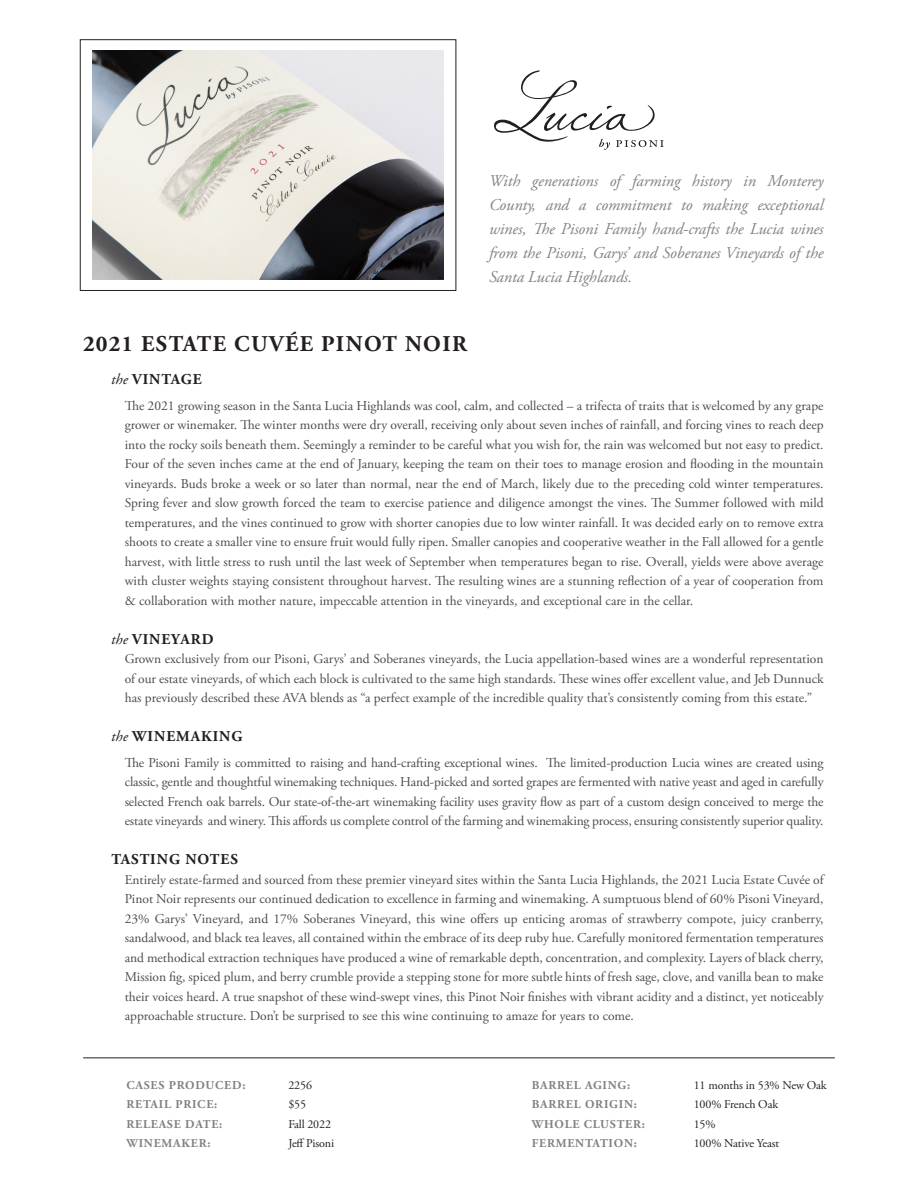
<style>
.page{position:relative;width:918px;height:1188px;background:#fff}
.page>*{position:absolute;margin:0;border:0;box-sizing:border-box;transform-origin:0 0}
.t1{font:700 22.5px "Adobe Garamond Pro";letter-spacing:.065em;color:#231f20}
.t2{font:italic 16.5px/24px "Adobe Garamond Pro";letter-spacing:-.005em;color:#808285;text-align:justify}
.t3{font:700 15px "Adobe Garamond Pro";letter-spacing:.065em;color:#231f20}
.t4{font:13.5px/19.5px "Adobe Garamond Pro";color:#4b4c4d;text-align:justify}
.t5{font:700 12px "Adobe Garamond Pro";letter-spacing:.065em;color:#808285}
.t6{font:12px "Adobe Garamond Pro";letter-spacing:-.01em;color:#231f20}
.s1{font-weight:400;font-style:italic}
</style>
<div class="page">
<svg style="left:494px;top:71px;width:170px;height:79px"></svg>
<hr style="left:83px;top:1058px;width:752px;height:1px;background:#231f20">
<div style="left:80px;top:40px;width:376px;height:251px;border:1px solid #231f20"></div>
<img style="left:92px;top:50px;width:352px;height:230px">
<p class="t2" style="left:489px;top:169px;width:336px">With generations of farming history in Monterey County, and a commitment to making exceptional wines, The Pisoni Family hand-crafts the Lucia wines from the Pisoni, Garys’ and Soberanes Vineyards of the Santa Lucia Highlands.</p>
<p class="t1" style="left:83px;top:331px;width:386px">2021 ESTATE CUVÉE PINOT NOIR</p>
<p class="t3" style="left:111px;top:371px;width:92px"><span class="s1">the</span> VINTAGE</p>
<p class="t4" style="left:125px;top:396px;width:700px">The 2021 growing season in the Santa Lucia Highlands was cool, calm, and collected – a trifecta of traits that is welcomed by any grape grower or winemaker. The winter months were dry overall, receiving only about seven inches of rainfall, and forcing vines to reach deep into the rocky soils beneath them. Seemingly a reminder to be careful what you wish for, the rain was welcomed but not easy to predict.<br>Four of the seven inches came at the end of January, keeping the team on their toes to manage erosion and flooding in the mountain vineyards. Buds broke a week or so later than normal, near the end of March, likely due to the preceding cold winter temperatures.<br>Spring fever and slow growth forced the team to exercise patience and diligence amongst the vines. The Summer followed with mild temperatures, and the vines continued to grow with shorter canopies due to low winter rainfall. It was decided early on to remove extra shoots to create a smaller vine to ensure fruit would fully ripen. Smaller canopies and cooperative weather in the Fall allowed for a gentle harvest, with little stress to rush until the last week of September when temperatures began to rise. Overall, yields were above average with cluster weights staying consistent throughout harvest. The resulting wines are a stunning reflection of a year of cooperation from &amp; collaboration with mother nature, impeccable attention in the vineyards, and exceptional care in the cellar.</p>
<p class="t3" style="left:111px;top:630px;width:104px"><span class="s1">the</span> VINEYARD</p>
<p class="t4" style="left:125px;top:650px;width:700px">Grown exclusively from our Pisoni, Garys’ and Soberanes vineyards, the Lucia appellation-based wines are a wonderful representation of our estate vineyards, of which each block is cultivated to the same high standards. These wines offer excellent value, and Jeb Dunnuck has previously described these AVA blends as “a perfect example of the incredible quality that’s consistently coming from this estate.”</p>
<p class="t3" style="left:111px;top:728px;width:133px"><span class="s1">the</span> WINEMAKING</p>
<p class="t4" style="left:125px;top:753px;width:700px">The Pisoni Family is committed to raising and hand-crafting exceptional wines. The limited-production Lucia wines are created using classic, gentle and thoughtful winemaking techniques. Hand-picked and sorted grapes are fermented with native yeast and aged in carefully selected French oak barrels. Our state-of-the-art winemaking facility uses gravity flow as part of a custom design conceived to merge the estate vineyards and winery. This affords us complete control of the farming and winemaking process, ensuring consistently superior quality.</p>
<p class="t3" style="left:111px;top:851px;width:128px">TASTING NOTES</p>
<p class="t4" style="left:125px;top:870px;width:700px">Entirely estate-farmed and sourced from these premier vineyard sites within the Santa Lucia Highlands, the 2021 Lucia Estate Cuvée of Pinot Noir represents our continued dedication to excellence in farming and winemaking. A sumptuous blend of 60% Pisoni Vineyard, 23% Garys’ Vineyard, and 17% Soberanes Vineyard, this wine offers up enticing aromas of strawberry compote, juicy cranberry, sandalwood, and black tea leaves, all contained within the embrace of its deep ruby hue. Carefully monitored fermentation temperatures and methodical extraction techniques have produced a wine of remarkable depth, concentration, and complexity. Layers of black cherry, Mission fig, spiced plum, and berry crumble provide a stepping stone for more subtle hints of fresh sage, clove, and vanilla bean to make their voices heard. A true snapshot of these wind-swept vines, this Pinot Noir finishes with vibrant acidity and a distinct, yet noticeably approachable structure. Don’t be surprised to see this wine continuing to amaze for years to come.</p>
<p class="t5" style="left:126px;top:1078px;width:121px">CASES PRODUCED:</p>
<p class="t6" style="left:288px;top:1078px;width:25px">2256</p>
<p class="t5" style="left:126px;top:1098px;width:92px">RETAIL PRICE:</p>
<p class="t6" style="left:288px;top:1097px;width:19px">$55</p>
<p class="t5" style="left:126px;top:1117px;width:97px">RELEASE DATE:</p>
<p class="t6" style="left:288px;top:1117px;width:44px">Fall 2022</p>
<p class="t5" style="left:126px;top:1137px;width:86px">WINEMAKER:</p>
<p class="t6" style="left:288px;top:1136px;width:47px">Jeff Pisoni</p>
<p class="t5" style="left:532px;top:1078px;width:100px">BARREL AGING:</p>
<p class="t6" style="left:694px;top:1078px;width:134px">11 months in 53% New Oak</p>
<p class="t5" style="left:532px;top:1098px;width:107px">BARREL ORIGIN:</p>
<p class="t6" style="left:694px;top:1097px;width:86px">100% French Oak</p>
<p class="t5" style="left:532px;top:1117px;width:115px">WHOLE CLUSTER:</p>
<p class="t6" style="left:694px;top:1117px;width:23px">15%</p>
<p class="t5" style="left:532px;top:1137px;width:106px">FERMENTATION:</p>
<p class="t6" style="left:694px;top:1136px;width:87px">100% Native Yeast</p>
</div>
